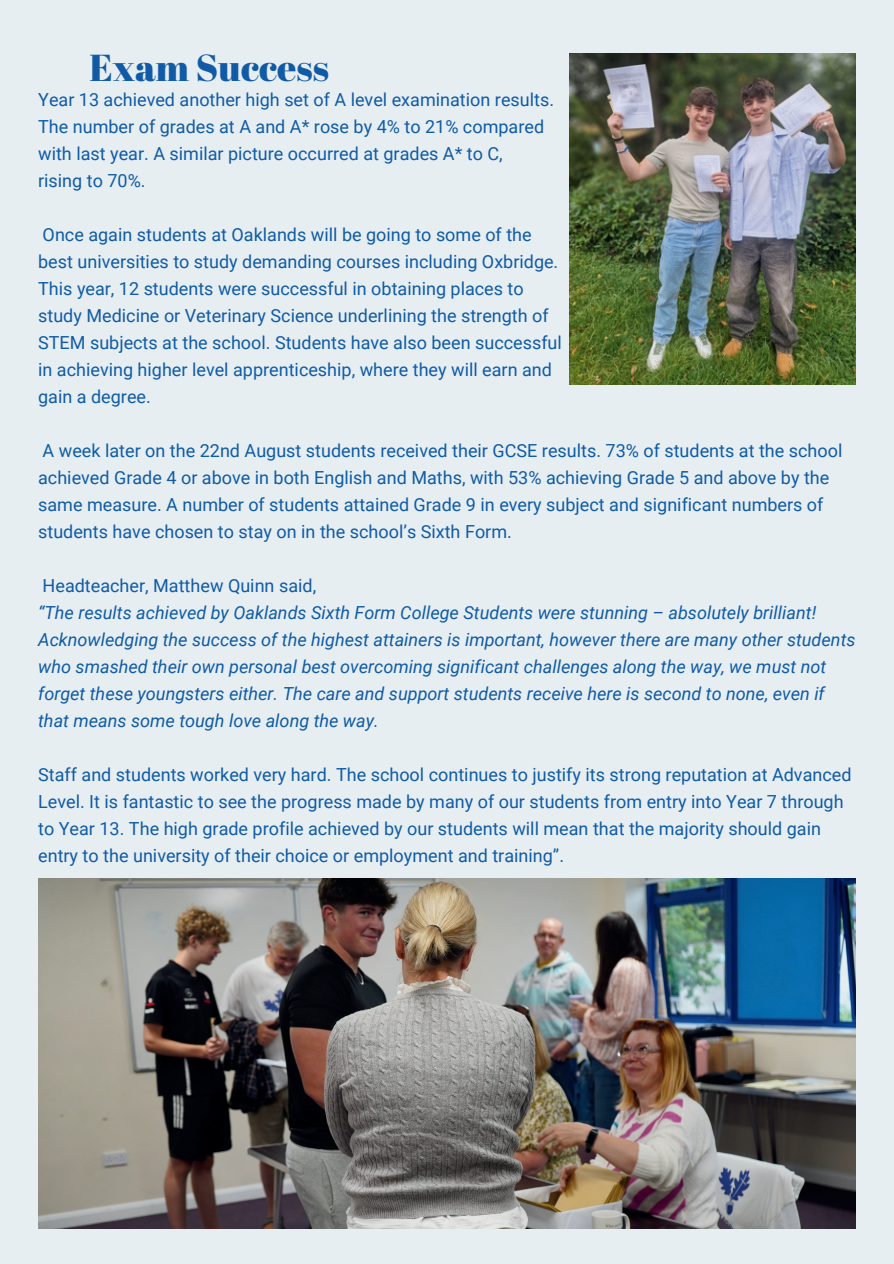
<style>
.page{position:relative;width:894px;height:1264px;background:#fff}
.page>*{position:absolute;margin:0;border:0;box-sizing:border-box;transform-origin:0 0}
.t1{font:37.5px "Abril Fatface";color:#115ba6}
.t2{font:18px/27px "Roboto";color:#0f5ba6}
.t3{font:italic 18px/27px "Roboto";color:#0f5ba6}
</style>
<div class="page">
<div style="left:0;top:0;width:893px;height:1263px;background:#e7eef2"></div>
<img style="left:569px;top:53px;width:286px;height:331px">
<img style="left:38px;top:878px;width:817px;height:350px">
<h1 class="t1" style="left:89px;top:41px;width:241px">Exam Success</h1>
<p class="t2" style="left:38px;top:85px;width:517px">Year 13 achieved another high set of A level examination results.<br>The number of grades at A and A* rose by 4% to 21% compared with last year. A similar picture occurred at grades A* to C,<br>rising to 70%.</p>
<p class="t2" style="left:38px;top:220px;width:525px">Once again students at Oaklands will be going to some of the best universities to study demanding courses including Oxbridge.<br>This year, 12 students were successful in obtaining places to study Medicine or Veterinary Science underlining the strength of STEM subjects at the school. Students have also been successful in achieving higher level apprenticeship, where they will earn and gain a degree.</p>
<p class="t2" style="left:38px;top:436px;width:805px">A week later on the 22nd August students received their GCSE results. 73% of students at the school achieved Grade 4 or above in both English and Maths, with 53% achieving Grade 5 and above by the same measure. A number of students attained Grade 9 in every subject and significant numbers of students have chosen to stay on in the school’s Sixth Form.</p>
<p class="t2" style="left:43px;top:571px;width:275px">Headteacher, Matthew Quinn said,</p>
<p class="t3" style="left:38px;top:598px;width:818px">“The results achieved by Oaklands Sixth Form College Students were stunning – absolutely brilliant!<br>Acknowledging the success of the highest attainers is important, however there are many other students who smashed their own personal best overcoming significant challenges along the way, we must not forget these youngsters either. The care and support students receive here is second to none, even if that means some tough love along the way.</p>
<p class="t2" style="left:38px;top:760px;width:814px">Staff and students worked very hard. The school continues to justify its strong reputation at Advanced Level. It is fantastic to see the progress made by many of our students from entry into Year 7 through to Year 13. The high grade profile achieved by our students will mean that the majority should gain entry to the university of their choice or employment and training”.</p>
</div>
